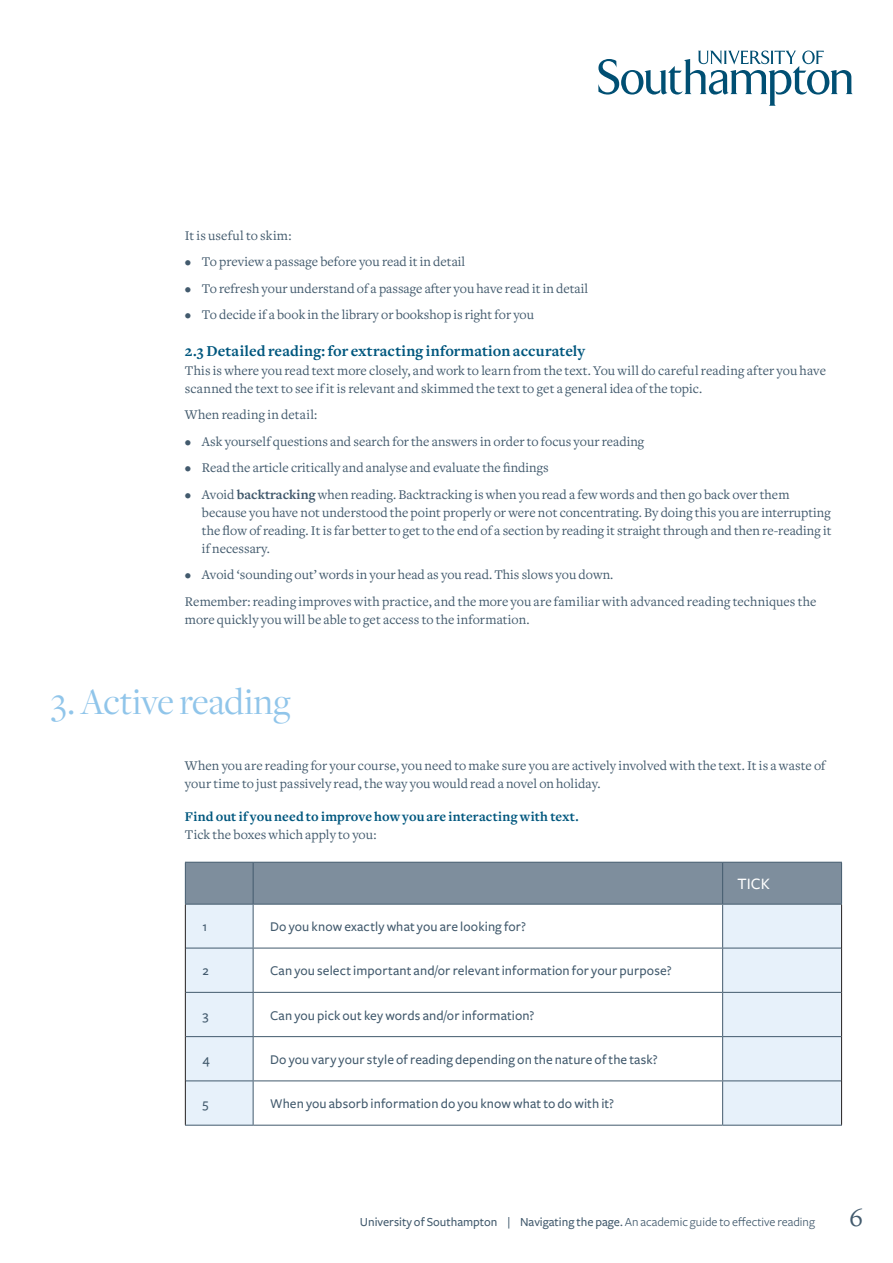
<style>
.page{position:relative;width:893px;height:1263px;background:#fff}
.page>*{position:absolute;margin:0;border:0;box-sizing:border-box;transform-origin:0 0}
.t1{font:39px "Freight Display";letter-spacing:-.005em;color:#90c5ea}
.t2{font:27px "Freight Text";color:#425a6d}
.t3{font:500 16.5px "Freight Sans";color:#fff}
.t4{font:700 15.75px "Freight Text";letter-spacing:.01em;color:#00577e}
.t5{font:13.8px/18px "Freight Text";color:#425a6d}
.t6{font:500 13.8px "Freight Sans";letter-spacing:.01em;color:#425a6d}
.t7{font:700 13.8px "Freight Text";letter-spacing:.01em;color:#00577e}
.t8{font:500 12.75px "Freight Sans";color:#425a6d}
.s1{font-weight:700}
.s2{font-weight:400}
</style>
<div class="page">
<svg style="left:598px;top:51px;width:255px;height:55px"></svg>
<div style="left:186px;top:863px;width:655px;height:41px;background:#7e8e9d"></div>
<div style="left:186px;top:905px;width:655px;height:220px;background:#e7f1fa"></div>
<svg style="left:254px;top:905px;width:468px;height:220px"></svg>
<hr style="left:185px;top:862px;width:68px;height:1px;background:#425a6d">
<hr style="left:185px;top:862px;width:1px;height:42px;background:#425a6d">
<hr style="left:253px;top:862px;width:470px;height:1px;background:#425a6d">
<hr style="left:253px;top:862px;width:1px;height:42px;background:#425a6d">
<hr style="left:723px;top:862px;width:119px;height:1px;background:#425a6d">
<hr style="left:722px;top:862px;width:1px;height:42px;background:#425a6d">
<hr style="left:841px;top:862px;width:1px;height:42px;background:#425a6d">
<hr style="left:185px;top:904px;width:68px;height:1px;background:#425a6d">
<hr style="left:253px;top:904px;width:470px;height:1px;background:#425a6d">
<hr style="left:253px;top:904px;width:1px;height:44px;background:#425a6d">
<hr style="left:723px;top:904px;width:119px;height:1px;background:#425a6d">
<hr style="left:722px;top:904px;width:1px;height:44px;background:#425a6d">
<hr style="left:186px;top:948px;width:67px;height:1px;background:#425a6d">
<hr style="left:253px;top:948px;width:470px;height:1px;background:#425a6d">
<hr style="left:253px;top:948px;width:1px;height:44px;background:#425a6d">
<hr style="left:723px;top:948px;width:118px;height:1px;background:#425a6d">
<hr style="left:722px;top:948px;width:1px;height:44px;background:#425a6d">
<hr style="left:186px;top:992px;width:67px;height:1px;background:#425a6d">
<hr style="left:253px;top:992px;width:470px;height:1px;background:#425a6d">
<hr style="left:253px;top:993px;width:1px;height:43px;background:#425a6d">
<hr style="left:723px;top:992px;width:118px;height:1px;background:#425a6d">
<hr style="left:722px;top:993px;width:1px;height:43px;background:#425a6d">
<hr style="left:186px;top:1036px;width:67px;height:1px;background:#425a6d">
<hr style="left:253px;top:1036px;width:470px;height:1px;background:#425a6d">
<hr style="left:253px;top:1037px;width:1px;height:43px;background:#425a6d">
<hr style="left:723px;top:1036px;width:118px;height:1px;background:#425a6d">
<hr style="left:722px;top:1037px;width:1px;height:43px;background:#425a6d">
<hr style="left:186px;top:1080px;width:67px;height:1px;background:#425a6d">
<hr style="left:253px;top:1080px;width:470px;height:1px;background:#425a6d">
<hr style="left:253px;top:1081px;width:1px;height:44px;background:#425a6d">
<hr style="left:723px;top:1080px;width:118px;height:1px;background:#425a6d">
<hr style="left:722px;top:1081px;width:1px;height:44px;background:#425a6d">
<hr style="left:185px;top:1125px;width:68px;height:1px;background:#425a6d">
<hr style="left:253px;top:1125px;width:470px;height:1px;background:#425a6d">
<hr style="left:723px;top:1125px;width:119px;height:1px;background:#425a6d">
<hr style="left:185px;top:904px;width:1px;height:44px;background:#231f20">
<hr style="left:841px;top:904px;width:1px;height:44px;background:#231f20">
<hr style="left:185px;top:948px;width:1px;height:44px;background:#231f20">
<hr style="left:841px;top:948px;width:1px;height:44px;background:#231f20">
<hr style="left:185px;top:992px;width:1px;height:44px;background:#231f20">
<hr style="left:841px;top:992px;width:1px;height:44px;background:#231f20">
<hr style="left:185px;top:1036px;width:1px;height:45px;background:#231f20">
<hr style="left:841px;top:1036px;width:1px;height:45px;background:#231f20">
<hr style="left:185px;top:1081px;width:1px;height:44px;background:#231f20">
<hr style="left:841px;top:1081px;width:1px;height:44px;background:#231f20">
<p class="t5" style="left:185px;top:227px;width:108px">It is useful to skim:</p>
<p class="t5" style="left:185px;top:253px;width:282px">• To preview a passage before you read it in detail</p>
<p class="t5" style="left:185px;top:280px;width:405px">• To refresh your understand of a passage after you have read it in detail</p>
<p class="t5" style="left:185px;top:306px;width:351px">• To decide if a book in the library or bookshop is right for you</p>
<p class="t4" style="left:185px;top:342px;width:402px">2.3 Detailed reading: for extracting information accurately</p>
<p class="t5" style="left:185px;top:362px;width:642px">This is where you read text more closely, and work to learn from the text. You will do careful reading after you have scanned the text to see if it is relevant and skimmed the text to get a general idea of the topic.</p>
<p class="t5" style="left:185px;top:406px;width:134px">When reading in detail:</p>
<p class="t5" style="left:185px;top:433px;width:461px">• Ask yourself questions and search for the answers in order to focus your reading</p>
<p class="t5" style="left:185px;top:459px;width:365px">• Read the article critically and analyse and evaluate the findings</p>
<p class="t5" style="left:202px;top:486px;width:631px;text-indent:-17px">• Avoid <span class="s1">backtracking</span> when reading. Backtracking is when you read a few words and then go back over them because you have not understood the point properly or were not concentrating. By doing this you are interrupting the flow of reading. It is far better to get to the end of a section by reading it straight through and then re-reading it if necessary.</p>
<p class="t5" style="left:185px;top:562px;width:633px;line-height:26.5px">• Avoid ‘sounding out’ words in your head as you read. This slows you down.<br>Remember: reading improves with practice, and the more you are familiar with advanced reading techniques the</p>
<p class="t5" style="left:185px;top:611px;width:346px">more quickly you will be able to get access to the information.</p>
<h1 class="t1" style="left:51px;top:680px;width:241px">3. Active reading</h1>
<p class="t5" style="left:185px;top:757px;width:642px">When you are reading for your course, you need to make sure you are actively involved with the text. It is a waste of your time to just passively read, the way you would read a novel on holiday.</p>
<p class="t7" style="left:185px;top:809px;width:395px">Find out if you need to improve how you are interacting with text.</p>
<p class="t5" style="left:185px;top:826px;width:193px">Tick the boxes which apply to you:</p>
<p class="t3" style="left:737px;top:875px;width:34px">TICK</p>
<p class="t6" style="left:202px;top:919px;width:6px">1</p>
<p class="t6" style="left:270px;top:919px;width:257px">Do you know exactly what you are looking for?</p>
<p class="t6" style="left:202px;top:963px;width:8px">2</p>
<p class="t6" style="left:270px;top:963px;width:403px">Can you select important and/or relevant information for your purpose?</p>
<p class="t6" style="left:202px;top:1007px;width:8px">3</p>
<p class="t6" style="left:270px;top:1007px;width:266px">Can you pick out key words and/or information?</p>
<p class="t6" style="left:202px;top:1052px;width:9px">4</p>
<p class="t6" style="left:270px;top:1052px;width:389px">Do you vary your style of reading depending on the nature of the task?</p>
<p class="t6" style="left:202px;top:1096px;width:7px">5</p>
<p class="t6" style="left:270px;top:1096px;width:346px">When you absorb information do you know what to do with it?</p>
<p class="t8" style="left:360px;top:1215px;width:457px">University of Southampton | Navigating the page. <span class="s2">An academic guide to effective reading</span></p>
<h2 class="t2" style="left:849px;top:1202px;width:15px">6</h2>
</div>
